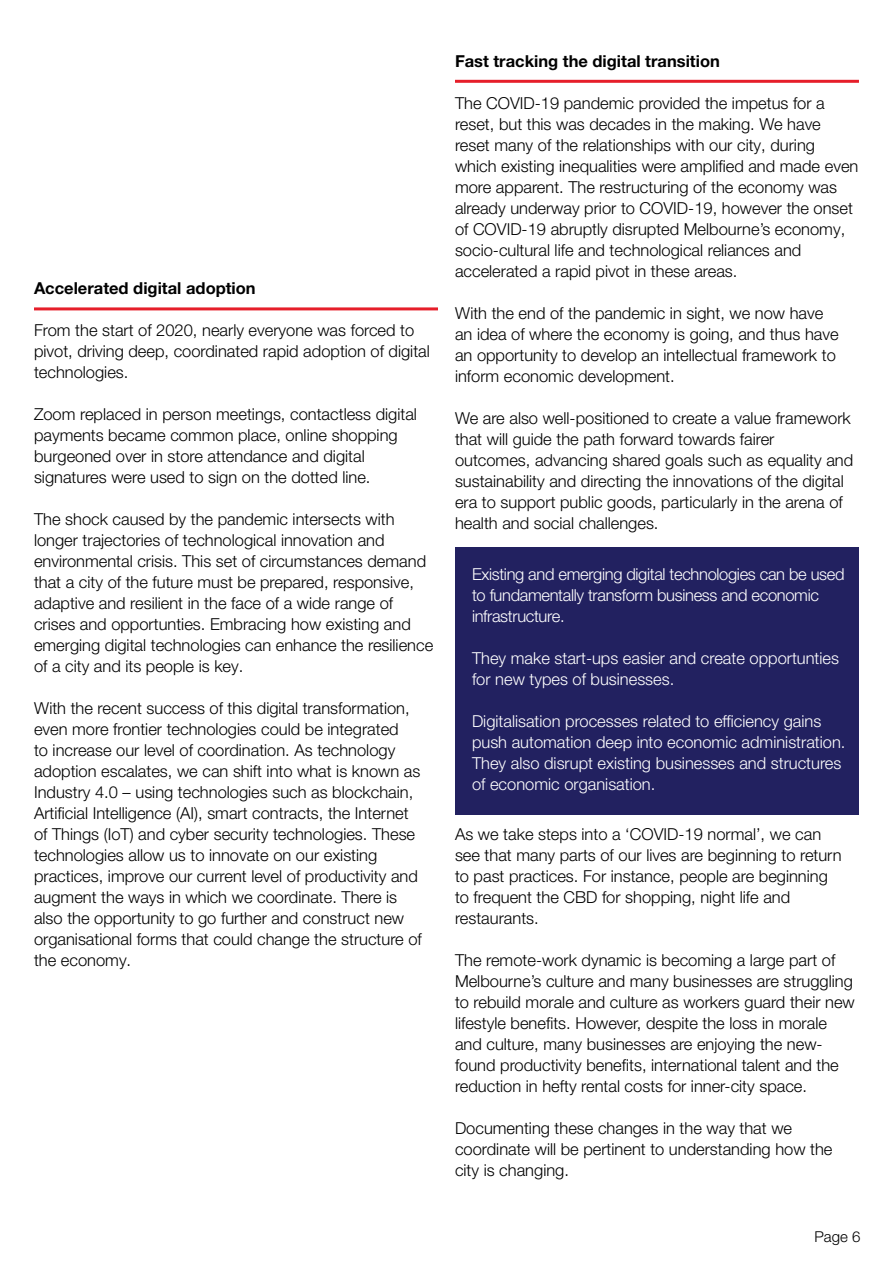
<style>
.page{position:relative;width:893px;height:1263px;background:#fff}
.page>*{position:absolute;margin:0;border:0;box-sizing:border-box;transform-origin:0 0}
.t1{font:300 16.5px/21px "Helvetica Neue LT Pro";color:#000}
.t2{font:300 16.5px/21px "Helvetica Neue LT Pro";color:#fff}
.t3{font:300 16.5px/21px "Helvetica Neue LT Pro";letter-spacing:-.02em;color:#fff}
.t4{font:700 16.5px "Helvetica Neue LT Pro";color:#000}
.t5{font:300 15px "Helvetica Neue LT Pro";color:#000}
</style>
<div class="page">
<hr style="left:34px;top:307px;width:404px;height:3px;background:#e61e2a">
<div style="left:455px;top:547px;width:404px;height:268px;background:#222160"></div>
<hr style="left:455px;top:80px;width:404px;height:3px;background:#e61e2a">
<p class="t4" style="left:34px;top:278px;width:223px">Accelerated digital adoption</p>
<p class="t1" style="left:34px;top:319px;width:397px">From the start of 2020, nearly everyone was forced to pivot, driving deep, coordinated rapid adoption of digital technologies.</p>
<p class="t1" style="left:34px;top:403px;width:384px">Zoom replaced in person meetings, contactless digital payments became common place, online shopping burgeoned over in store attendance and digital signatures were used to sign on the dotted line.</p>
<p class="t1" style="left:34px;top:508px;width:401px">The shock caused by the pandemic intersects with longer trajectories of technological innovation and environmental crisis. This set of circumstances demand that a city of the future must be prepared, responsive, adaptive and resilient in the face of a wide range of crises and opportunties. Embracing how existing and emerging digital technologies can enhance the resilience of a city and its people is key.</p>
<p class="t1" style="left:34px;top:697px;width:389px">With the recent success of this digital transformation, even more frontier technologies could be integrated<br>to increase our level of coordination. As technology adoption escalates, we can shift into what is known as Industry 4.0 – using technologies such as blockchain, Artificial Intelligence (AI), smart contracts, the Internet of Things (IoT) and cyber security technologies. These technologies allow us to innovate on our existing practices, improve our current level of productivity and augment the ways in which we coordinate. There is also the opportunity to go further and construct new organisational forms that could change the structure of the economy.</p>
<p class="t4" style="left:455px;top:51px;width:266px">Fast tracking the digital transition</p>
<p class="t1" style="left:455px;top:92px;width:405px">The COVID-19 pandemic provided the impetus for a reset, but this was decades in the making. We have reset many of the relationships with our city, during which existing inequalities were amplified and made even more apparent. The restructuring of the economy was already underway prior to COVID-19, however the onset of COVID-19 abruptly disrupted Melbourne’s economy, socio-cultural life and technological reliances and accelerated a rapid pivot in these areas.</p>
<p class="t1" style="left:455px;top:302px;width:385px">With the end of the pandemic in sight, we now have an idea of where the economy is going, and thus have an opportunity to develop an intellectual framework to inform economic development.</p>
<p class="t1" style="left:455px;top:407px;width:400px">We are also well-positioned to create a value framework that will guide the path forward towards fairer outcomes, advancing shared goals such as equality and sustainability and directing the innovations of the digital era to support public goods, particularly in the arena of health and social challenges.</p>
<p class="t3" style="left:472px;top:563px;width:374px">Existing and emerging digital technologies can be used to fundamentally transform business and economic infrastructure.</p>
<p class="t2" style="left:472px;top:647px;width:369px">They make start-ups easier and create opportunties for new types of businesses.</p>
<p class="t2" style="left:472px;top:710px;width:375px">Digitalisation processes related to efficiency gains push automation deep into economic administration.<br>They also disrupt existing businesses and structures of economic organisation.</p>
<p class="t1" style="left:455px;top:823px;width:388px">As we take steps into a ‘COVID-19 normal’, we can see that many parts of our lives are beginning to return to past practices. For instance, people are beginning to frequent the CBD for shopping, night life and restaurants.</p>
<p class="t1" style="left:455px;top:949px;width:401px">The remote-work dynamic is becoming a large part of Melbourne’s culture and many businesses are struggling to rebuild morale and culture as workers guard their new lifestyle benefits. However, despite the loss in morale and culture, many businesses are enjoying the new&shy;found productivity benefits, international talent and the reduction in hefty rental costs for inner-city space.</p>
<p class="t1" style="left:455px;top:1117px;width:379px">Documenting these changes in the way that we coordinate will be pertinent to understanding how the city is changing.</p>
<p class="t5" style="left:814px;top:1228px;width:47px">Page 6</p>
</div>
